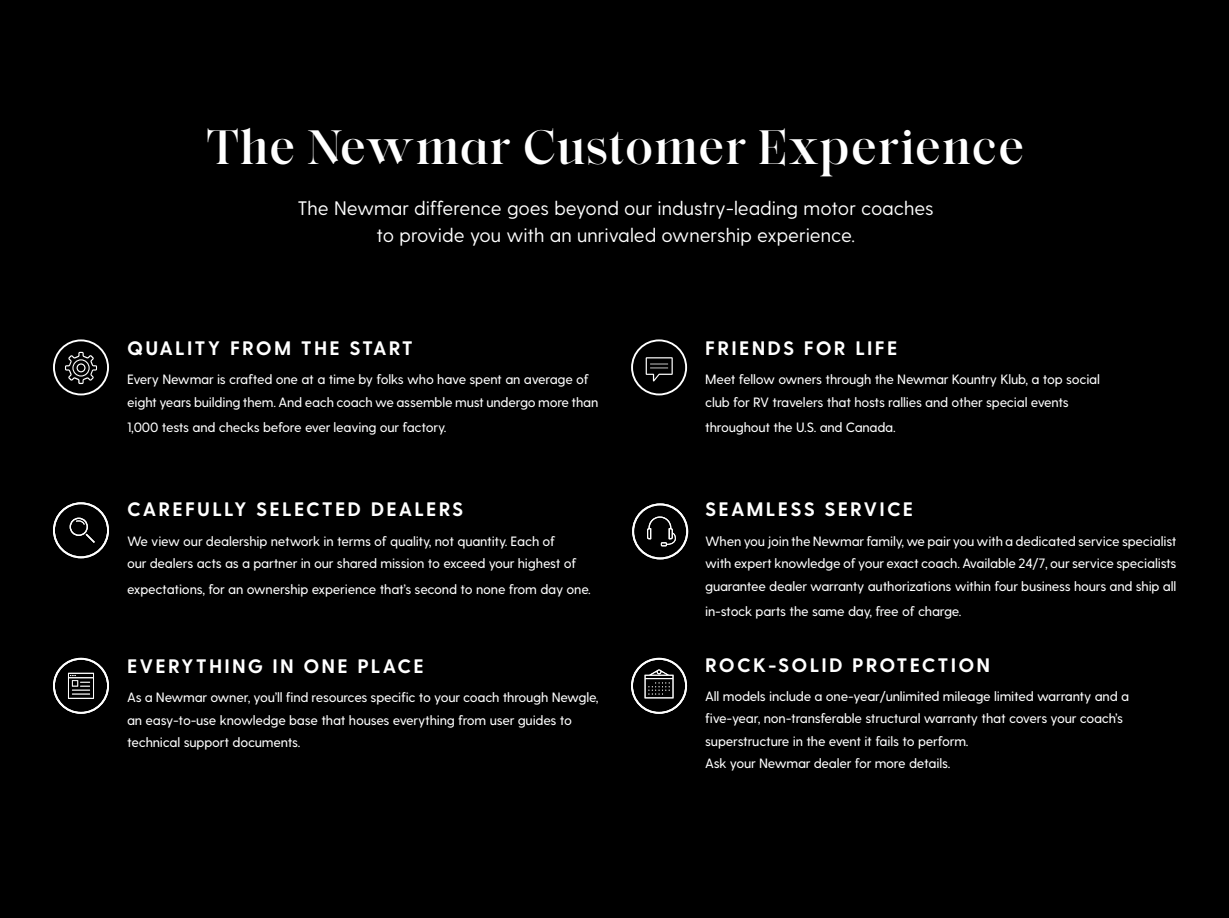
<style>
.page{position:relative;width:1229px;height:918px;background:#fff}
.page>*{position:absolute;margin:0;border:0;box-sizing:border-box;transform-origin:0 0}
.t1{font:49.5px "Vultura";letter-spacing:.03em;color:#fff}
.t2{font:700 19.5px "Greycliff CF";letter-spacing:.11em;color:#fff}
.t3{font:19.5px/27px "Greycliff CF";color:#fff;text-align:center}
.t4{font:500 13.5px/22.5px "Greycliff CF";letter-spacing:-.015em;color:#fff}
</style>
<div class="page">
<div style="left:0;top:0;width:1228px;height:918px;background:#000"></div>
<div style="left:53px;top:339px;width:56px;height:56px;border:2px solid #fff;border-radius:50%"></div>
<svg style="left:65px;top:352px;width:32px;height:32px"></svg>
<div style="left:72px;top:359px;width:18px;height:18px;border:1px solid #fff;border-radius:50%"></div>
<div style="left:631px;top:339px;width:56px;height:56px;border:2px solid #fff;border-radius:50%"></div>
<svg style="left:645px;top:357px;width:27px;height:25px"></svg>
<div style="left:632px;top:503px;width:56px;height:56px;border:2px solid #fff;border-radius:50%"></div>
<svg style="left:647px;top:516px;width:29px;height:30px"></svg>
<div style="left:631px;top:658px;width:56px;height:56px;border:2px solid #fff;border-radius:50%"></div>
<svg style="left:644px;top:669px;width:29px;height:29px"></svg>
<div style="left:53px;top:658px;width:56px;height:56px;border:2px solid #fff;border-radius:50%"></div>
<svg style="left:68px;top:673px;width:26px;height:26px"></svg>
<div style="left:53px;top:502px;width:56px;height:56px;border:2px solid #fff;border-radius:50%"></div>
<svg style="left:70px;top:518px;width:25px;height:25px"></svg>
<h1 class="t1" style="left:207px;top:117px;width:819px">The Newmar Customer Experience</h1>
<h2 class="t3" style="left:297px;top:195px;width:637px">The Newmar difference goes beyond our industry-leading motor coaches to provide you with an unrivaled ownership experience.</h2>
<h2 class="t2" style="left:127px;top:337px;width:287px">QUALITY FROM THE START</h2>
<p class="t4" style="left:127px;top:369px;width:473px">Every Newmar is crafted one at a time by folks who have spent an average of eight years building them. And each coach we assemble must undergo more than</p>
<p class="t4" style="left:127px;top:417px;width:321px">1,000 tests and checks before ever leaving our factory.</p>
<h2 class="t2" style="left:127px;top:498px;width:338px">CAREFULLY SELECTED DEALERS</h2>
<p class="t4" style="left:127px;top:530px;width:451px">We view our dealership network in terms of quality, not quantity. Each of our dealers acts as a partner in our shared mission to exceed your highest of</p>
<p class="t4" style="left:127px;top:578px;width:465px">expectations, for an ownership experience that’s second to none from day one.</p>
<h2 class="t2" style="left:127px;top:655px;width:298px">EVERYTHING IN ONE PLACE</h2>
<p class="t4" style="left:127px;top:687px;width:473px">As a Newmar owner, you’ll find resources specific to your coach through Newgle, an easy-to-use knowledge base that houses everything from user guides to technical support documents.</p>
<h2 class="t2" style="left:705px;top:337px;width:194px">FRIENDS FOR LIFE</h2>
<p class="t4" style="left:705px;top:369px;width:396px">Meet fellow owners through the Newmar Kountry Klub, a top social club for RV travelers that hosts rallies and other special events</p>
<p class="t4" style="left:705px;top:417px;width:192px">throughout the U.S. and Canada.</p>
<h2 class="t2" style="left:705px;top:498px;width:209px">SEAMLESS SERVICE</h2>
<p class="t4" style="left:705px;top:530px;width:473px;text-align:justify">When you join the Newmar family, we pair you with a dedicated service specialist with expert knowledge of your exact coach. Available 24/7, our service specialists guarantee dealer warranty authorizations within four business hours and ship all</p>
<p class="t4" style="left:705px;top:601px;width:258px">in-stock parts the same day, free of charge.</p>
<h2 class="t2" style="left:705px;top:653px;width:286px">ROCK-SOLID PROTECTION</h2>
<p class="t4" style="left:705px;top:685px;width:425px">All models include a one-year/unlimited mileage limited warranty and a five-year, non-transferable structural warranty that covers your coach’s superstructure in the event it fails to perform.<br>Ask your Newmar dealer for more details.</p>
</div>
